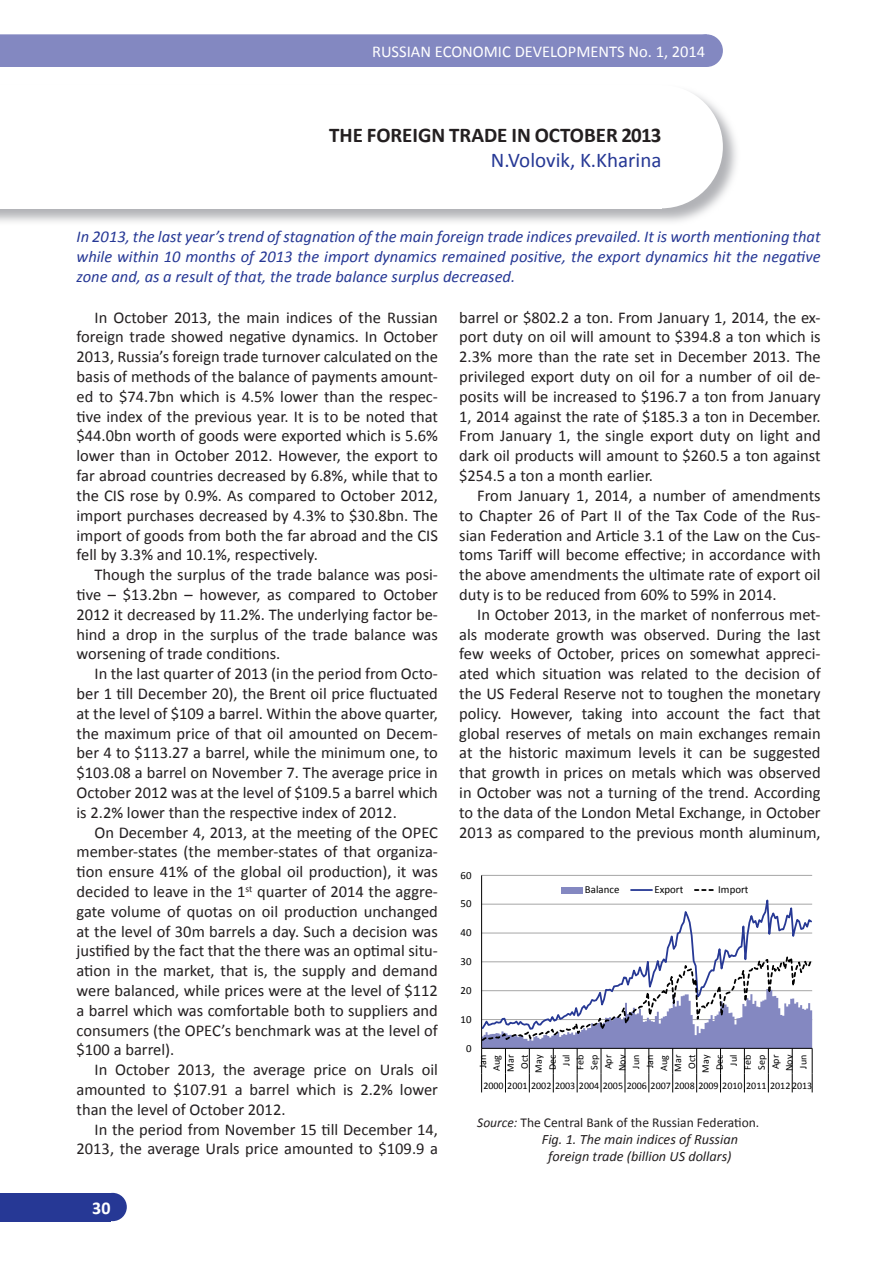
<style>
.page{position:relative;width:893px;height:1263px;background:#fff}
.page>*{position:absolute;margin:0;border:0;box-sizing:border-box;transform-origin:0 0}
.Название_статьи{font:700 21px "Calibri";color:#231f20}
.Автор_статьи{font:21px "Calibri";color:#263895}
.t1{font:700 18px "Calibri";color:#fff}
.Основной_текст{font:16.5px/19.8px "Calibri";color:#231f20;text-align:justify}
.Введение_в_статью{font:italic 16.5px/19.8px "Calibri";color:#263895;text-align:justify}
.t2{font:16.5px "Calibri";color:#fff}
.Подпись_к_рисунку{font:italic 14.25px/17.1px "Calibri";color:#231f20;text-align:center}
.Подпись_под_таблицей{font:13.5px "Calibri";color:#231f20}
.t3{font:10.8px "Calibri";color:#000}
.t4{font:10.05px/14px "Calibri";color:#000;text-align:right}
.s1{font-style:italic}
</style>
<div class="page">
<div style="left:691px;top:35px;width:31px;height:31px;background:#8388c1;border-radius:50%"></div>
<div style="left:690px;top:34px;width:33px;height:33px;border:2px solid #8388c1;border-radius:50%"></div>
<div style="left:0;top:34px;width:707px;height:33px;background:#8388c1"></div>
<div style="left:99px;top:1193px;width:28px;height:28px;background:#263895;border-radius:50%"></div>
<div style="left:0;top:1193px;width:110px;height:28px;background:#263895"></div>
<svg style="left:0;top:92px;width:737px;height:130px"></svg>
<div style="left:600px;top:85px;width:123px;height:123px;background:#fff;border-radius:50%"></div>
<div style="left:0;top:85px;width:661px;height:123px;background:#fff"></div>
<hr style="left:482px;top:875px;width:330px;height:1px;background:#a6a6a6">
<hr style="left:481px;top:875px;width:1px;height:173px;background:#000">
<svg style="left:481px;top:885px;width:332px;height:66px"></svg>
<svg style="left:481px;top:951px;width:332px;height:141px"></svg>
<div style="left:562px;top:887px;width:21px;height:6px;background:#8488c1"></div>
<hr style="left:631px;top:889px;width:21px;height:2px;background:#273995">
<svg style="left:695px;top:889px;width:21px;height:2px"></svg>
<p class="t2" style="left:372px;top:41px;width:335px">RUSSIAN ECONOMIC DEVELOPMENTS No. 1, 2014</p>
<p class="Название_статьи" style="left:329px;top:122px;width:334px">THE FOREIGN TRADE IN OCTOBER 2013</p>
<p class="Автор_статьи" style="left:491px;top:147px;width:172px">N.Volovik, K.Kharina</p>
<p class="Введение_в_статью" style="left:77px;top:226px;width:746px">In 2013, the last year’s trend of stagnation of the main foreign trade indices prevailed. It is worth mentioning that while within 10 months of 2013 the import dynamics remained positive, the export dynamics hit the negative zone and, as a result of that, the trade balance surplus decreased.</p>
<p class="Основной_текст" style="left:459px;top:307px;width:363px">barrel or $802.2 a ton. From January 1, 2014, the ex&shy;port duty on oil will amount to $394.8 a ton which is 2.3% more than the rate set in December 2013. The privileged export duty on oil for a number of oil de&shy;posits will be increased to $196.7 a ton from January 1, 2014 against the rate of $185.3 a ton in December.<br>From January 1, the single export duty on light and dark oil products will amount to $260.5 a ton against $254.5 a ton a month earlier.</p>
<p class="Основной_текст" style="left:459px;top:486px;width:363px;text-indent:18px">From January 1, 2014, a number of amendments to Chapter 26 of Part II of the Tax Code of the Rus&shy;sian Federation and Article 3.1 of the Law on the Cus&shy;toms Tariff will become effective; in accordance with the above amendments the ultimate rate of export oil duty is to be reduced from 60% to 59% in 2014.</p>
<p class="Основной_текст" style="left:459px;top:604px;width:363px;text-indent:18px">In October 2013, in the market of nonferrous met&shy;als moderate growth was observed. During the last few weeks of October, prices on somewhat appreci&shy;ated which situation was related to the decision of the US Federal Reserve not to toughen the monetary policy. However, taking into account the fact that global reserves of metals on main exchanges remain at the historic maximum levels it can be suggested that growth in prices on metals which was observed in October was not a turning of the trend. According to the data of the London Metal Exchange, in October 2013 as compared to the previous month aluminum,</p>
<p class="Основной_текст" style="left:77px;top:307px;width:363px;text-indent:18px">In October 2013, the main indices of the Russian foreign trade showed negative dynamics. In October 2013, Russia’s foreign trade turnover calculated on the basis of methods of the balance of payments amount&shy;ed to $74.7bn which is 4.5% lower than the respec&shy;tive index of the previous year. It is to be noted that $44.0bn worth of goods were exported which is 5.6% lower than in October 2012. However, the export to far abroad countries decreased by 6.8%, while that to the CIS rose by 0.9%. As compared to October 2012, import purchases decreased by 4.3% to $30.8bn. The import of goods from both the far abroad and the CIS fell by 3.3% and 10.1%, respectively.</p>
<p class="Основной_текст" style="left:77px;top:565px;width:363px;text-indent:18px">Though the surplus of the trade balance was posi&shy;tive – $13.2bn – however, as compared to October 2012 it decreased by 11.2%. The underlying factor be&shy;hind a drop in the surplus of the trade balance was worsening of trade conditions.</p>
<p class="Основной_текст" style="left:77px;top:664px;width:363px;text-indent:18px">In the last quarter of 2013 (in the period from Octo&shy;ber 1 till December 20), the Brent oil price fluctuated at the level of $109 a barrel. Within the above quarter, the maximum price of that oil amounted on Decem&shy;ber 4 to $113.27 a barrel, while the minimum one, to $103.08 a barrel on November 7. The average price in October 2012 was at the level of $109.5 a barrel which is 2.2% lower than the respective index of 2012.</p>
<p class="Основной_текст" style="left:77px;top:822px;width:363px;text-indent:18px">On December 4, 2013, at the meeting of the OPEC member-states (the member-states of that organiza&shy;tion ensure 41% of the global oil production), it was decided to leave in the 1<sup>st</sup> quarter of 2014 the aggre&shy;gate volume of quotas on oil production unchanged at the level of 30m barrels a day. Such a decision was justified by the fact that the there was an optimal situ&shy;ation in the market, that is, the supply and demand were balanced, while prices were at the level of $112 a barrel which was comfortable both to suppliers and consumers (the OPEC’s benchmark was at the level of $100 a barrel).</p>
<p class="Основной_текст" style="left:77px;top:1060px;width:363px;text-indent:18px">In October 2013, the average price on Urals oil amounted to $107.91 a barrel which is 2.2% lower than the level of October 2012.</p>
<p class="Основной_текст" style="left:77px;top:1119px;width:363px;text-align:right">In the period from November 15 till December 14,<br>2013, the average Urals price amounted to $109.9 a</p>
<p class="t3" style="left:460px;top:868px;width:13px">60</p>
<p class="t3" style="left:585px;top:883px;width:36px">Balance</p>
<p class="t3" style="left:654px;top:883px;width:30px">Export</p>
<p class="t3" style="left:718px;top:883px;width:32px">Import</p>
<p class="t3" style="left:460px;top:897px;width:13px">50</p>
<p class="t3" style="left:460px;top:926px;width:13px">40</p>
<p class="t3" style="left:460px;top:954px;width:13px">30</p>
<p class="t3" style="left:460px;top:983px;width:13px">20</p>
<p class="t3" style="left:460px;top:1012px;width:13px">10</p>
<p class="t3" style="left:466px;top:1041px;width:7px">0</p>
<p class="t4" style="left:476px;top:1073px;width:19px;rotate:-90deg">Jan<br>Aug<br>Mar<br>Oct<br>May<br>Dec<br>Jul<br>Feb<br>Sep<br>Apr<br>Nov<br>Jun<br>Jan<br>Aug<br>Mar<br>Oct<br>May<br>Dec<br>Jul<br>Feb<br>Sep<br>Apr<br>Nov<br>Jun</p>
<p class="t4" style="left:483px;top:1079px;width:330px">2000 2001 2002 2003 2004 2005 2006 2007 2008 2009 2010 2011 2012 2013</p>
<p class="Подпись_под_таблицей" style="left:477px;top:1113px;width:284px"><span class="s1">Source:</span> The Central Bank of the Russian Federation.</p>
<p class="Подпись_к_рисунку" style="left:542px;top:1130px;width:198px">Fig. 1. The main indices of Russian foreign trade (billion US dollars)</p>
<p class="t1" style="left:92px;top:1196px;width:20px">30</p>
</div>
